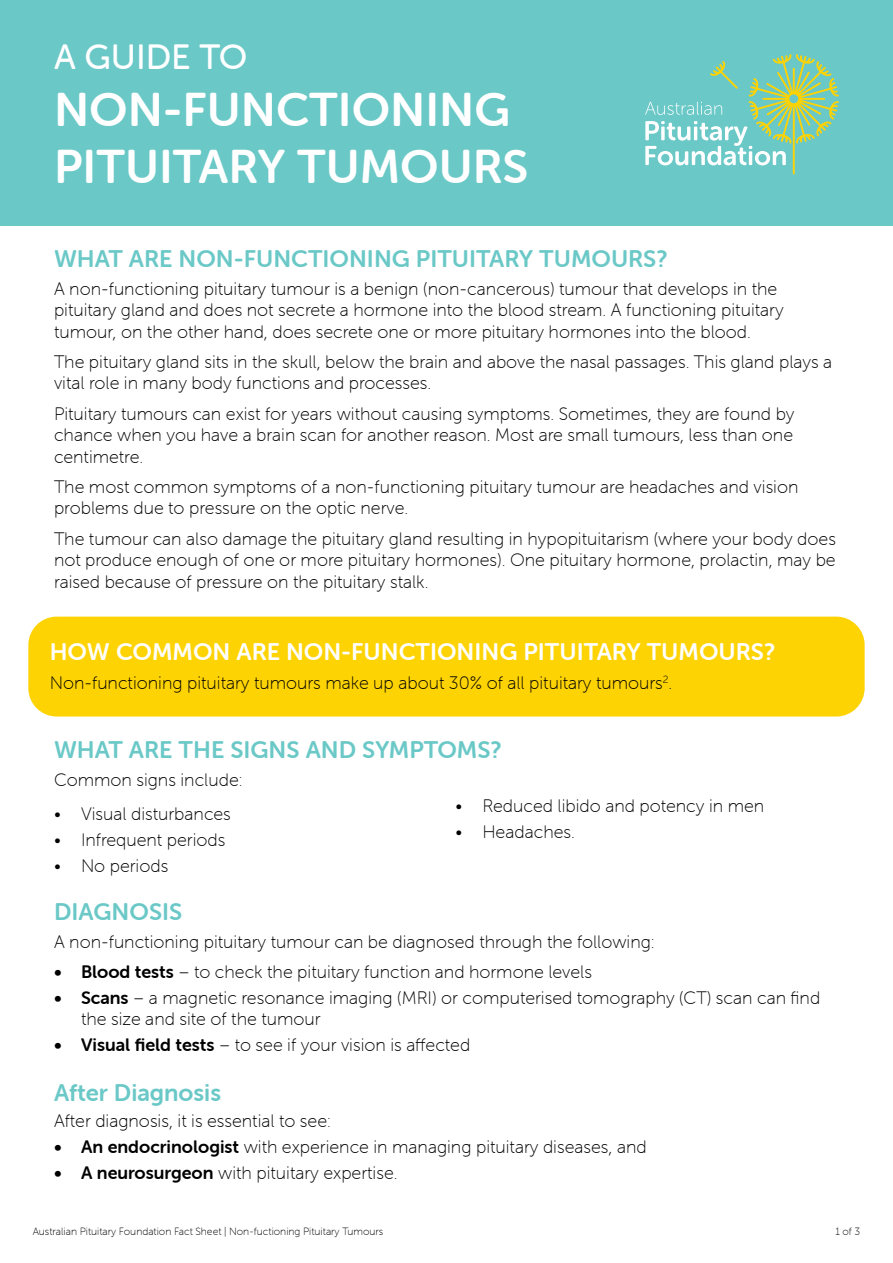
<style>
.page{position:relative;width:893px;height:1263px;background:#fff}
.page>*{position:absolute;margin:0;border:0;box-sizing:border-box;transform-origin:0 0}
.t1{font:47.25px/56.8px "Museo Sans Rounded 700";color:#fff}
.t2{font:35.1px "Museo Sans Rounded 500";color:#fff}
.t3{font:24px "Museo Sans Rounded 700";color:#6ac8c7}
.t4{font:24px "Museo Sans Rounded 700";color:#fff}
.t5{font:18px/21.6px "Museo Sans Rounded 100";color:#000}
.t6{font:10.5px "Museo Sans Rounded 100";color:#000}
.s1{font-family:"Museo Sans Rounded 700"}
</style>
<div class="page">
<div style="left:28px;top:617px;width:837px;height:99px;background:#fed304;border-radius:28px"></div>
<div style="left:0;top:0;width:893px;height:225px;background:#6ac8c7"></div>
<svg style="left:645px;top:54px;width:194px;height:120px"></svg>
<h2 class="t2" style="left:54px;top:38px;width:195px">A GUIDE TO</h2>
<h1 class="t1" style="left:54px;top:81px;width:476px">NON-FUNCTIONING<br>PITUITARY TUMOURS</h1>
<h3 class="t3" style="left:54px;top:245px;width:615px">WHAT ARE NON-FUNCTIONING PITUITARY TUMOURS?</h3>
<p class="t5" style="left:54px;top:278px;width:731px">A non-functioning pituitary tumour is a benign (non-cancerous) tumour that develops in the pituitary gland and does not secrete a hormone into the blood stream. A functioning pituitary tumour, on the other hand, does secrete one or more pituitary hormones into the blood.</p>
<p class="t5" style="left:54px;top:351px;width:780px">The pituitary gland sits in the skull, below the brain and above the nasal passages. This gland plays a vital role in many body functions and processes.</p>
<p class="t5" style="left:54px;top:403px;width:742px;text-align:justify">Pituitary tumours can exist for years without causing symptoms. Sometimes, they are found by chance when you have a brain scan for another reason. Most are small tumours, less than one centimetre.</p>
<p class="t5" style="left:54px;top:476px;width:746px">The most common symptoms of a non-functioning pituitary tumour are headaches and vision problems due to pressure on the optic nerve.</p>
<p class="t5" style="left:54px;top:528px;width:783px;text-align:justify">The tumour can also damage the pituitary gland resulting in hypopituitarism (where your body does not produce enough of one or more pituitary hormones). One pituitary hormone, prolactin, may be raised because of pressure on the pituitary stalk.</p>
<h3 class="t4" style="left:50px;top:639px;width:727px">HOW COMMON ARE NON-FUNCTIONING PITUITARY TUMOURS?</h3>
<p class="t5" style="left:50px;top:672px;width:624px">Non-functioning pituitary tumours make up about 30% of all pituitary tumours<sup>2</sup>.</p>
<h3 class="t3" style="left:54px;top:736px;width:449px">WHAT ARE THE SIGNS AND SYMPTOMS?</h3>
<p class="t5" style="left:54px;top:769px;width:190px">Common signs include:</p>
<p class="t5" style="left:54px;top:803px;width:178px">• Visual disturbances</p>
<p class="t5" style="left:54px;top:829px;width:173px">• Infrequent periods</p>
<p class="t5" style="left:54px;top:855px;width:116px">• No periods</p>
<p class="t5" style="left:455px;top:795px;width:310px">• Reduced libido and potency in men</p>
<p class="t5" style="left:455px;top:821px;width:121px">• Headaches.</p>
<h3 class="t3" style="left:54px;top:898px;width:130px">DIAGNOSIS</h3>
<p class="t5" style="left:54px;top:931px;width:602px">A non-functioning pituitary tumour can be diagnosed through the following:</p>
<p class="t5" style="left:54px;top:961px;width:539px"><span class="s1">• Blood tests</span> – to check the pituitary function and hormone levels</p>
<p class="t5" style="left:81px;top:987px;width:741px;text-indent:-27px"><span class="s1">• Scans</span> – a magnetic resonance imaging (MRI) or computerised tomography (CT) scan can find the size and site of the tumour</p>
<p class="t5" style="left:54px;top:1034px;width:418px"><span class="s1">• Visual field tests</span> – to see if your vision is affected</p>
<h3 class="t3" style="left:54px;top:1080px;width:169px">After Diagnosis</h3>
<p class="t5" style="left:54px;top:1110px;width:278px">After diagnosis, it is essential to see:</p>
<p class="t5" style="left:54px;top:1136px;width:594px"><span class="s1">• An endocrinologist</span> with experience in managing pituitary diseases, and</p>
<p class="t5" style="left:54px;top:1162px;width:345px"><span class="s1">• A neurosurgeon</span> with pituitary expertise.</p>
<p class="t6" style="left:33px;top:1226px;width:352px">Australian Pituitary Foundation Fact Sheet | Non-fuctioning Pituitary Tumours</p>
<p class="t6" style="left:835px;top:1226px;width:26px">1 of 3</p>
</div>
